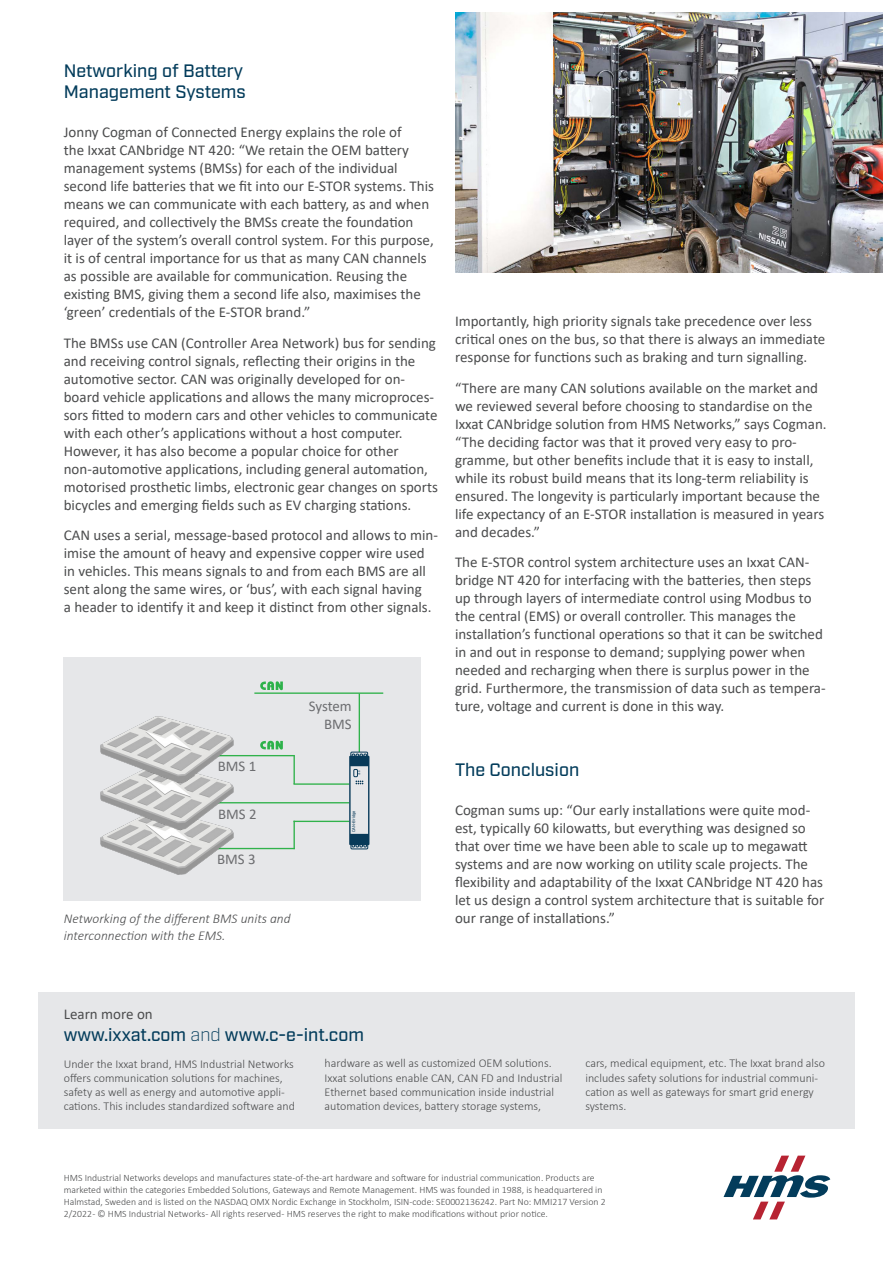
<style>
.page{position:relative;width:893px;height:1263px;background:#fff}
.page>*{position:absolute;margin:0;border:0;box-sizing:border-box;transform-origin:0 0}
.t1{font:500 18px/21px "Industry";color:#033c5b}
.t2{font:15px/18px "Calibri";color:#4b4c4d}
.t3{font:14.85px/17.9px "Calibri";color:#6c6d70;text-align:right}
.t4{font:italic 300 13.5px/16.2px "Calibri";color:#4b4c4d}
.t5{font:300 12px/14.2px "Calibri";color:#4b4c4d}
.t6{font:300 9.75px/12px "Calibri";color:#4b4c4d}
.t7{font:500 4.05px "Industry";color:#083a59}
.t8{font:2.85px "Calibri";color:#083a59}
.s1{font-weight:300}
</style>
<div class="page">
<div style="left:64px;top:658px;width:357px;height:243px;background:#e6e7e9"></div>
<hr style="left:173px;top:848px;width:122px;height:1px;background:#30b24b">
<svg style="left:260px;top:741px;width:23px;height:8px"></svg>
<hr style="left:173px;top:802px;width:176px;height:1px;background:#30b24b">
<hr style="left:178px;top:755px;width:117px;height:1px;background:#30b24b">
<hr style="left:293px;top:756px;width:2px;height:28px;background:#30b24b">
<img style="left:100px;top:831px;width:135px;height:44px">
<img style="left:100px;top:784px;width:135px;height:47px">
<img style="left:100px;top:716px;width:135px;height:68px">
<hr style="left:359px;top:693px;width:1px;height:59px;background:#30b24b">
<hr style="left:254px;top:692px;width:129px;height:2px;background:#30b24b">
<svg style="left:260px;top:681px;width:23px;height:9px"></svg>
<hr style="left:293px;top:821px;width:2px;height:28px;background:#30b24b">
<hr style="left:293px;top:783px;width:56px;height:2px;background:#30b24b">
<hr style="left:293px;top:821px;width:56px;height:1px;background:#30b24b">
<div style="left:351px;top:837px;width:17px;height:12px;border:1px solid #083a59"></div>
<div style="left:351px;top:752px;width:17px;height:12px;border:1px solid #083a59"></div>
<svg style="left:349px;top:754px;width:20px;height:93px"></svg>
<div style="left:38px;top:992px;width:817px;height:136px;background:#e6e7e9"></div>
<img style="left:455px;top:13px;width:427px;height:259px">
<svg style="left:723px;top:1155px;width:107px;height:64px"></svg>
<p class="t1" style="left:64px;top:61px;width:183px">Networking of Battery<br>Management Systems</p>
<p class="t2" style="left:64px;top:123px;width:372px">Jonny Cogman of Connected Energy explains the role of<br>the Ixxat CANbridge NT 420: “We retain the OEM battery management systems (BMSs) for each of the individual second life batteries that we fit into our E-STOR systems. This means we can communicate with each battery, as and when required, and collectively the BMSs create the foundation layer of the system’s overall control system. For this purpose, it is of central importance for us that as many CAN channels as possible are available for communication. Reusing the existing BMS, giving them a second life also, maximises the ‘green’ credentials of the E-STOR brand.”</p>
<p class="t2" style="left:64px;top:333px;width:376px">The BMSs use CAN (Controller Area Network) bus for sending and receiving control signals, reflecting their origins in the automotive sector. CAN was originally developed for on&shy;board vehicle applications and allows the many microproces&shy;sors fitted to modern cars and other vehicles to communicate with each other’s applications without a host computer.<br>However, it has also become a popular choice for other non-automotive applications, including general automation, motorised prosthetic limbs, electronic gear changes on sports bicycles and emerging fields such as EV charging stations.</p>
<p class="t2" style="left:64px;top:526px;width:376px">CAN uses a serial, message-based protocol and allows to min&shy;imise the amount of heavy and expensive copper wire used in vehicles. This means signals to and from each BMS are all sent along the same wires, or ‘bus’, with each signal having<br>a header to identify it and keep it distinct from other signals.</p>
<p class="t3" style="left:218px;top:756px;width:40px">BMS 1</p>
<p class="t3" style="left:218px;top:804px;width:40px">BMS 2</p>
<p class="t3" style="left:217px;top:850px;width:40px">BMS 3</p>
<p class="t3" style="left:309px;top:697px;width:44px">System<br>BMS</p>
<p class="t8" style="left:357px;top:775px;width:6px;rotate:-90deg">USB</p>
<p class="t7" style="left:351px;top:832px;width:23px;rotate:-90deg">CAN-Bridge</p>
<p class="t4" style="left:64px;top:911px;width:228px">Networking of the different BMS units and interconnection with the EMS.</p>
<p class="t2" style="left:455px;top:312px;width:372px">Importantly, high priority signals take precedence over less critical ones on the bus, so that there is always an immediate response for functions such as braking and turn signalling.</p>
<p class="t2" style="left:455px;top:378px;width:373px">“There are many CAN solutions available on the market and we reviewed several before choosing to standardise on the Ixxat CANbridge solution from HMS Networks,” says Cogman. “The deciding factor was that it proved very easy to pro&shy;gramme, but other benefits include that it is easy to install, while its robust build means that its long-term reliability is ensured. The longevity is particularly important because the life expectancy of an E-STOR installation is measured in years and decades.”</p>
<p class="t2" style="left:455px;top:553px;width:372px">The E-STOR control system architecture uses an Ixxat CAN&shy;bridge NT 420 for interfacing with the batteries, then steps up through layers of intermediate control using Modbus to the central (EMS) or overall controller. This manages the installation’s functional operations so that it can be switched in and out in response to demand; supplying power when needed and recharging when there is surplus power in the grid. Furthermore, the transmission of data such as tempera&shy;ture, voltage and current is done in this way.</p>
<p class="t1" style="left:455px;top:760px;width:126px">The Conclusion</p>
<p class="t2" style="left:455px;top:801px;width:371px">Cogman sums up: “Our early installations were quite mod&shy;est, typically 60 kilowatts, but everything was designed so that over time we have been able to scale up to megawatt systems and are now working on utility scale projects. The flexibility and adaptability of the Ixxat CANbridge NT 420 has let us design a control system architecture that is suitable for our range of installations.”</p>
<p class="t2" style="left:64px;top:1005px;width:91px">Learn more on</p>
<p class="t1" style="left:64px;top:1024px;width:302px">www.ixxat.com <span class="s1">and</span> www.c-e-int.com</p>
<p class="t5" style="left:64px;top:1056px;width:233px">Under the Ixxat brand, HMS Industrial Networks offers communication solutions for machines, safety as well as energy and automotive appli&shy;cations. This includes standardized software and</p>
<p class="t5" style="left:325px;top:1056px;width:239px">hardware as well as customized OEM solutions.<br>Ixxat solutions enable CAN, CAN FD and Industrial Ethernet based communication inside industrial automation devices, battery storage systems,</p>
<p class="t5" style="left:585px;top:1056px;width:241px">cars, medical equipment, etc. The Ixxat brand also includes safety solutions for industrial communi&shy;cation as well as gateways for smart grid energy systems.</p>
<p class="t6" style="left:64px;top:1171px;width:543px">HMS Industrial Networks develops and manufactures state-of-the-art hardware and software for industrial communication. Products are marketed within the categories Embedded Solutions, Gateways and Remote Management. HMS was founded in 1988, is headquartered in Halmstad, Sweden and is listed on the NASDAQ OMX Nordic Exchange in Stockholm, ISIN-code: SE0002136242. Part No: MMI217 Version 2<br>2/2022 - © HMS Industrial Networks - All rights reserved - HMS reserves the right to make modifications without prior notice.</p>
</div>
